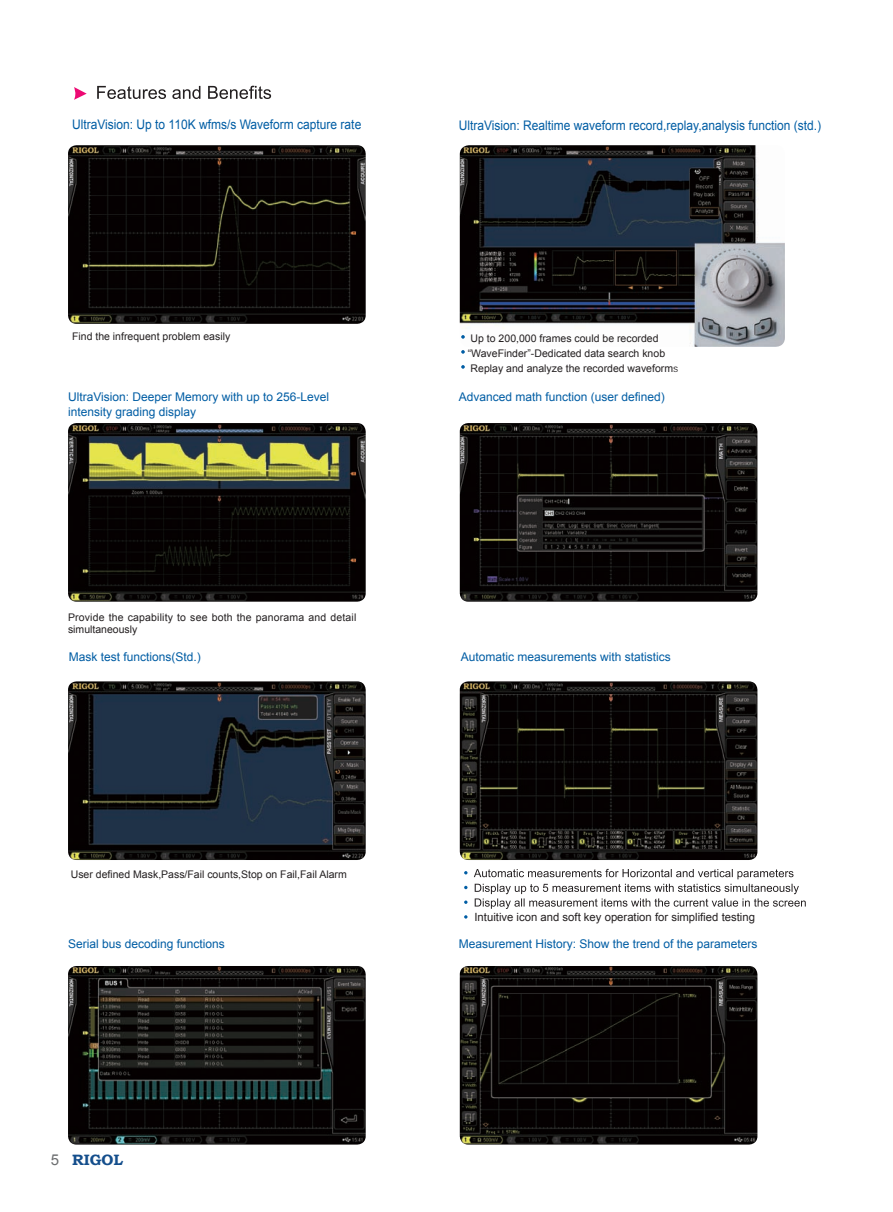
<style>
.page{position:relative;width:893px;height:1212px;background:#fff}
.page>*{position:absolute;margin:0;border:0;box-sizing:border-box;transform-origin:0 0}
.t1{font:700 15px "Bookman Old Style";color:#144e8c}
.t2{font:13.2px "Arial";color:#005da4;scale:.91 1}
.t3{font:12px "Arial";color:#005da4}
.t4{font:12px "Arial";color:#005da4}
.t5{font:11.25px "Arial";color:#231f20}
.t6{font:10.5px/15px "Arial";color:#231f20}
.t7{font:10.5px/12.6px "Arial";letter-spacing:.015em;color:#231f20}
.s1{font-family:"Arial";font-weight:400;color:#6d6f71}
.s2{font-style:inherit}
.s3{font-family:"FZXH1 JW GB1 0"}
</style>
<div class="page">
<img style="left:460px;top:145px;width:325px;height:202px">
<img style="left:68px;top:145px;width:298px;height:179px">
<svg style="left:97px;top:86px;width:174px;height:13px"></svg>
<svg style="left:74px;top:87px;width:13px;height:13px"></svg>
<img style="left:68px;top:423px;width:298px;height:179px">
<img style="left:460px;top:423px;width:297px;height:179px">
<img style="left:68px;top:681px;width:298px;height:179px">
<img style="left:460px;top:681px;width:297px;height:179px">
<svg style="left:474px;top:869px;width:332px;height:40px"></svg>
<svg style="left:461px;top:335px;width:4px;height:4px"></svg>
<svg style="left:461px;top:350px;width:4px;height:4px"></svg>
<svg style="left:461px;top:365px;width:4px;height:4px"></svg>
<img style="left:68px;top:966px;width:298px;height:178px">
<img style="left:460px;top:966px;width:297px;height:178px">
<p class="t2" style="left:72px;top:115px;width:319px">UltraVision: Up to 110K wfms/s Waveform capture rate</p>
<p class="t2" style="left:459px;top:116px;width:400px">UltraVision: Realtime waveform record,replay,analysis function (std.)</p>
<p class="t7" style="left:72px;top:330px;width:160px">Find the infrequent problem easily</p>
<p class="t4" style="left:68px;top:389px;width:263px">UltraVision: Deeper Memory with up to 256-Level</p>
<p class="t3" style="left:68px;top:403px;width:130px">intensity grading display</p>
<p class="t7" style="left:68px;top:611px;width:290px">Provide the capability to see both the panorama and detail simultaneously</p>
<p class="t3" style="left:69px;top:649px;width:134px">Mask test functions(Std.)</p>
<p class="t6" style="left:71px;top:867px;width:278px">User defined Mask,Pass/Fail counts,Stop on Fail,Fail Alarm</p>
<p class="t3" style="left:68px;top:936px;width:158px">Serial bus decoding functions</p>
<h1 class="t1" style="left:51px;top:1149px;width:74px"><span class="s1">5</span> RIGOL</h1>
<p class="t6" style="left:468px;top:331px;width:212px">Up to 200,000 frames could be recorded “WaveFinder”-Dedicated data search knob<br><span class="s2">Replay and analyze the recorded waveform</span><span class="s3">s</span></p>
<p class="t4" style="left:459px;top:389px;width:208px">Advanced math function (user defined)</p>
<p class="t3" style="left:461px;top:649px;width:212px">Automatic measurements with statistics</p>
<p class="t5" style="left:474px;top:909px;width:282px">Intuitive icon and soft key operation for simplified testing</p>
<p class="t3" style="left:459px;top:936px;width:300px">Measurement History: Show the trend of the parameters</p>
</div>
